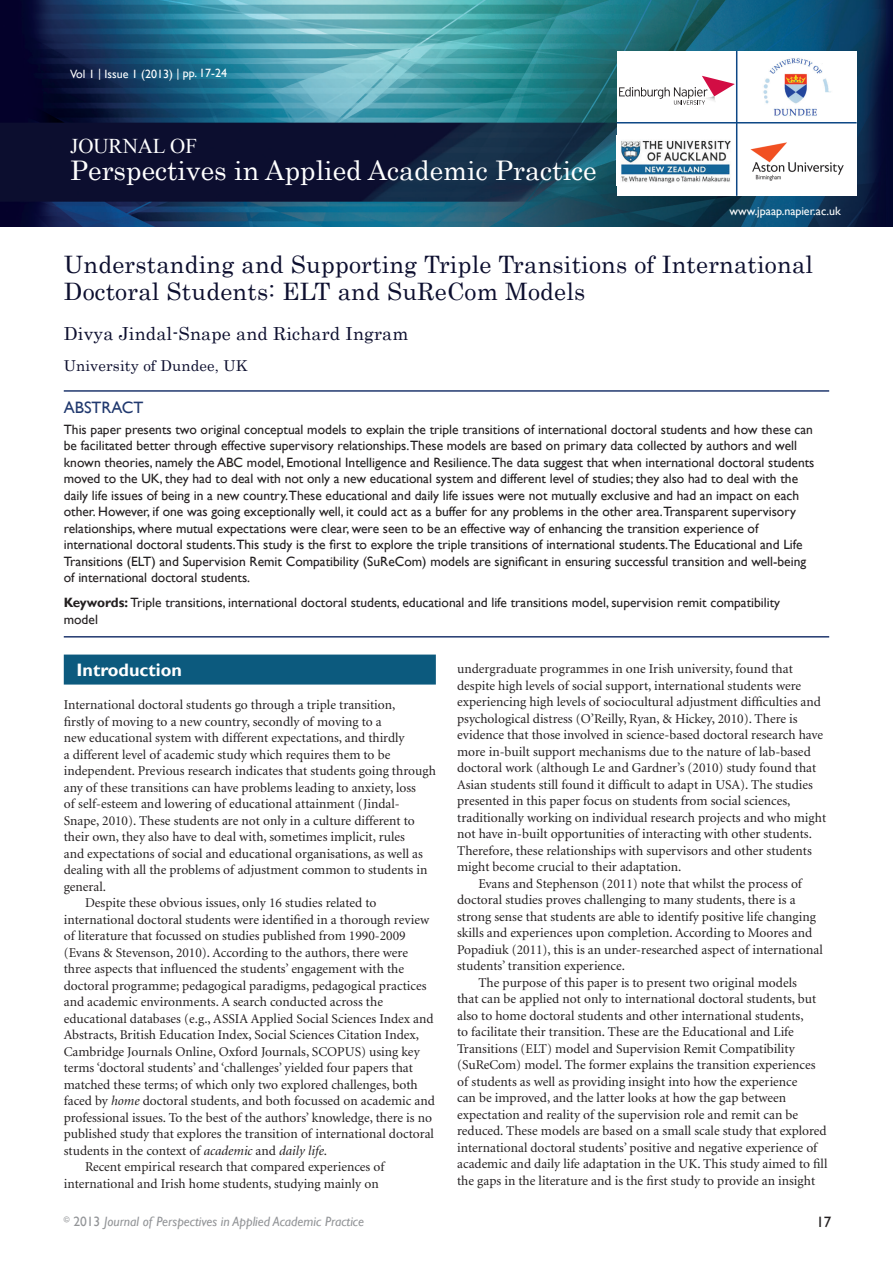
<style>
.page{position:relative;width:893px;height:1263px;background:#fff}
.page>*{position:absolute;margin:0;border:0;box-sizing:border-box;transform-origin:0 0}
.t1{font:27px "Century";color:#fff}
.t2{font:24px/27px "Century";letter-spacing:.01em;color:#0d0f2f}
.t3{font:21px "Times New Roman";color:#fff}
.t4{font:18px "Century";letter-spacing:.01em;color:#0d0f2f}
.t5{font:700 18px "Gill Sans";color:#fff}
.t6{font:16.5px "Gill Sans";color:#20386e}
.t7{font:15px "Century";letter-spacing:.01em;color:#0d0f2f}
.t8{font:15px "Gill Sans";color:#231f20}
.t9{font:13.5px "Minion";color:#231f20}
.t10{font:13.5px/16.5px "Gill Sans";color:#231f20}
.t11{font:italic 13.5px "Gill Sans";color:#939598}
.t12{font:12px "Gill Sans";color:#fff}
.s1{font-weight:700}
.s2{font-style:italic}
.s3{font-style:normal}
</style>
<div class="page">
<img style="left:0;top:0;width:893px;height:226px">
<div style="left:617px;top:51px;width:240px;height:145px;background:#fff"></div>
<img style="left:763px;top:58px;width:68px;height:58px">
<img style="left:750px;top:142px;width:93px;height:38px">
<svg style="left:619px;top:76px;width:116px;height:29px"></svg>
<img style="left:621px;top:140px;width:110px;height:43px">
<hr style="left:736px;top:51px;width:1px;height:145px;background:#0d4785">
<hr style="left:617px;top:122px;width:240px;height:2px;background:#0d4785">
<div style="left:64px;top:654px;width:372px;height:30px;background:#0c5a7e"></div>
<hr style="left:64px;top:390px;width:765px;height:2px;background:#20386e">
<hr style="left:64px;top:636px;width:765px;height:1px;background:#20386e">
<p class="t12" style="left:70px;top:67px;width:158px">Vol 1 | Issue 1 (2013) | pp. 17-24</p>
<h3 class="t3" style="left:70px;top:132px;width:128px">JOURNAL OF</h3>
<h1 class="t1" style="left:70px;top:148px;width:528px">Perspectives in Applied Academic Practice</h1>
<p class="t12" style="left:729px;top:204px;width:113px">www.jpaap.napier.ac.uk</p>
<h2 class="t2" style="left:64px;top:249px;width:751px">Understanding and Supporting Triple Transitions of International<br>Doctoral Students: ELT and SuReCom Models</h2>
<h3 class="t4" style="left:64px;top:318px;width:346px">Divya Jindal-Snape and Richard Ingram</h3>
<p class="t7" style="left:64px;top:353px;width:185px">University of Dundee, UK</p>
<p class="t6" style="left:64px;top:398px;width:81px">Abstract</p>
<p class="t10" style="left:64px;top:421px;width:752px">This paper presents two original conceptual models to explain the triple transitions of international doctoral students and how these can be facilitated better through effective supervisory relationships.These models are based on primary data collected by authors and well known theories, namely the ABC model, Emotional Intelligence and Resilience.The data suggest that when international doctoral students moved to the UK, they had to deal with not only a new educational system and different level of studies; they also had to deal with the daily life issues of being in a new country.These educational and daily life issues were not mutually exclusive and had an impact on each other. However, if one was going exceptionally well, it could act as a buffer for any problems in the other area.Transparent supervisory relationships, where mutual expectations were clear, were seen to be an effective way of enhancing the transition experience of international doctoral students.This study is the first to explore the triple transitions of international students.The Educational and Life Transitions (ELT) and Supervision Remit Compatibility (SuReCom) models are significant in ensuring successful transition and well-being of international doctoral students.</p>
<p class="t10" style="left:64px;top:595px;width:718px"><span class="s1">Keywords:</span> Triple transitions, international doctoral students, educational and life transitions model, supervision remit compatibility model</p>
<h3 class="t5" style="left:77px;top:659px;width:107px">Introduction</h3>
<p class="t9" style="left:64px;top:698px;width:333px">International doctoral students go through a triple transition,</p>
<p class="t9" style="left:64px;top:715px;width:319px">firstly of moving to a new country, secondly of moving to a</p>
<p class="t9" style="left:64px;top:731px;width:342px">new educational system with different expectations, and thirdly</p>
<p class="t9" style="left:64px;top:748px;width:328px">a different level of academic study which requires them to be</p>
<p class="t9" style="left:64px;top:764px;width:374px">independent. Previous research indicates that students going through</p>
<p class="t9" style="left:64px;top:781px;width:354px">any of these transitions can have problems leading to anxiety, loss</p>
<p class="t9" style="left:64px;top:797px;width:338px">of self-esteem and lowering of educational attainment (Jindal-</p>
<p class="t9" style="left:64px;top:814px;width:352px">Snape, 2010). These students are not only in a culture different to</p>
<p class="t9" style="left:64px;top:830px;width:343px">their own, they also have to deal with, sometimes implicit, rules</p>
<p class="t9" style="left:64px;top:847px;width:361px">and expectations of social and educational organisations, as well as</p>
<p class="t9" style="left:64px;top:863px;width:365px">dealing with all the problems of adjustment common to students in</p>
<p class="t9" style="left:64px;top:880px;width:44px">general.</p>
<p class="t9" style="left:85px;top:896px;width:293px">Despite these obvious issues, only 16 studies related to</p>
<p class="t9" style="left:64px;top:913px;width:367px">international doctoral students were identified in a thorough review</p>
<p class="t9" style="left:64px;top:929px;width:343px">of literature that focussed on studies published from 1990-2009</p>
<p class="t9" style="left:64px;top:946px;width:346px">(Evans &amp; Stevenson, 2010). According to the authors, there were</p>
<p class="t9" style="left:64px;top:962px;width:342px">three aspects that influenced the students’ engagement with the</p>
<p class="t9" style="left:64px;top:979px;width:364px">doctoral programme; pedagogical paradigms, pedagogical practices</p>
<p class="t9" style="left:64px;top:995px;width:321px">and academic environments. A search conducted across the</p>
<p class="t9" style="left:64px;top:1012px;width:371px">educational databases (e.g., ASSIA Applied Social Sciences Index and</p>
<p class="t9" style="left:64px;top:1028px;width:357px">Abstracts, British Education Index, Social Sciences Citation Index,</p>
<p class="t9" style="left:64px;top:1045px;width:357px">Cambridge Journals Online, Oxford Journals, SCOPUS) using key</p>
<p class="t9" style="left:64px;top:1061px;width:351px">terms ‘doctoral students’ and ‘challenges’ yielded four papers that</p>
<p class="t9" style="left:64px;top:1078px;width:355px">matched these terms; of which only two explored challenges, both</p>
<p class="t9" style="left:64px;top:1094px;width:373px">faced by <span class="s2">home</span> doctoral students, and both focussed on academic and</p>
<p class="t9" style="left:64px;top:1111px;width:370px">professional issues. To the best of the authors’ knowledge, there is no</p>
<p class="t9" style="left:64px;top:1127px;width:372px">published study that explores the transition of international doctoral</p>
<p class="t9" style="left:64px;top:1144px;width:265px">students in the context of <span class="s2">academic</span> and <span class="s2">daily life</span>.</p>
<p class="t9" style="left:85px;top:1160px;width:301px">Recent empirical research that compared experiences of</p>
<p class="t9" style="left:64px;top:1177px;width:316px">international and Irish home students, studying mainly on</p>
<p class="t11" style="left:64px;top:1214px;width:302px"><sup>©</sup> <span class="s3">2013</span> Journal of Perspectives in Applied Academic Practice</p>
<p class="t9" style="left:457px;top:662px;width:337px">undergraduate programmes in one Irish university, found that</p>
<p class="t9" style="left:457px;top:679px;width:346px">despite high levels of social support, international students were</p>
<p class="t9" style="left:457px;top:695px;width:365px">experiencing high levels of sociocultural adjustment difficulties and</p>
<p class="t9" style="left:457px;top:712px;width:342px">psychological distress (O’Reilly, Ryan, &amp; Hickey, 2010). There is</p>
<p class="t9" style="left:457px;top:728px;width:368px">evidence that those involved in science-based doctoral research have</p>
<p class="t9" style="left:457px;top:745px;width:355px">more in-built support mechanisms due to the nature of lab-based</p>
<p class="t9" style="left:457px;top:761px;width:361px">doctoral work (although Le and Gardner’s (2010) study found that</p>
<p class="t9" style="left:457px;top:778px;width:357px">Asian students still found it difficult to adapt in USA). The studies</p>
<p class="t9" style="left:457px;top:794px;width:335px">presented in this paper focus on students from social sciences,</p>
<p class="t9" style="left:457px;top:811px;width:371px">traditionally working on individual research projects and who might</p>
<p class="t9" style="left:457px;top:827px;width:356px">not have in-built opportunities of interacting with other students.</p>
<p class="t9" style="left:457px;top:844px;width:356px">Therefore, these relationships with supervisors and other students</p>
<p class="t9" style="left:457px;top:860px;width:226px">might become crucial to their adaptation.</p>
<p class="t9" style="left:478px;top:877px;width:325px">Evans and Stephenson (2011) note that whilst the process of</p>
<p class="t9" style="left:457px;top:893px;width:340px">doctoral studies proves challenging to many students, there is a</p>
<p class="t9" style="left:457px;top:910px;width:360px">strong sense that students are able to identify positive life changing</p>
<p class="t9" style="left:457px;top:926px;width:357px">skills and experiences upon completion. According to Moores and</p>
<p class="t9" style="left:457px;top:943px;width:367px">Popadiuk (2011), this is an under-researched aspect of international</p>
<p class="t9" style="left:457px;top:959px;width:169px">students’ transition experience.</p>
<p class="t9" style="left:478px;top:976px;width:320px">The purpose of this paper is to present two original models</p>
<p class="t9" style="left:457px;top:992px;width:361px">that can be applied not only to international doctoral students, but</p>
<p class="t9" style="left:457px;top:1009px;width:348px">also to home doctoral students and other international students,</p>
<p class="t9" style="left:457px;top:1025px;width:338px">to facilitate their transition. These are the Educational and Life</p>
<p class="t9" style="left:457px;top:1042px;width:339px">Transitions (ELT) model and Supervision Remit Compatibility</p>
<p class="t9" style="left:457px;top:1058px;width:360px">(SuReCom) model. The former explains the transition experiences</p>
<p class="t9" style="left:457px;top:1075px;width:342px">of students as well as providing insight into how the experience</p>
<p class="t9" style="left:457px;top:1091px;width:331px">can be improved, and the latter looks at how the gap between</p>
<p class="t9" style="left:457px;top:1108px;width:343px">expectation and reality of the supervision role and remit can be</p>
<p class="t9" style="left:457px;top:1124px;width:371px">reduced. These models are based on a small scale study that explored</p>
<p class="t9" style="left:457px;top:1141px;width:362px">international doctoral students’ positive and negative experience of</p>
<p class="t9" style="left:457px;top:1157px;width:372px">academic and daily life adaptation in the UK. This study aimed to fill</p>
<p class="t9" style="left:457px;top:1174px;width:360px">the gaps in the literature and is the first study to provide an insight</p>
<p class="t8" style="left:816px;top:1213px;width:16px">17</p>
</div>
